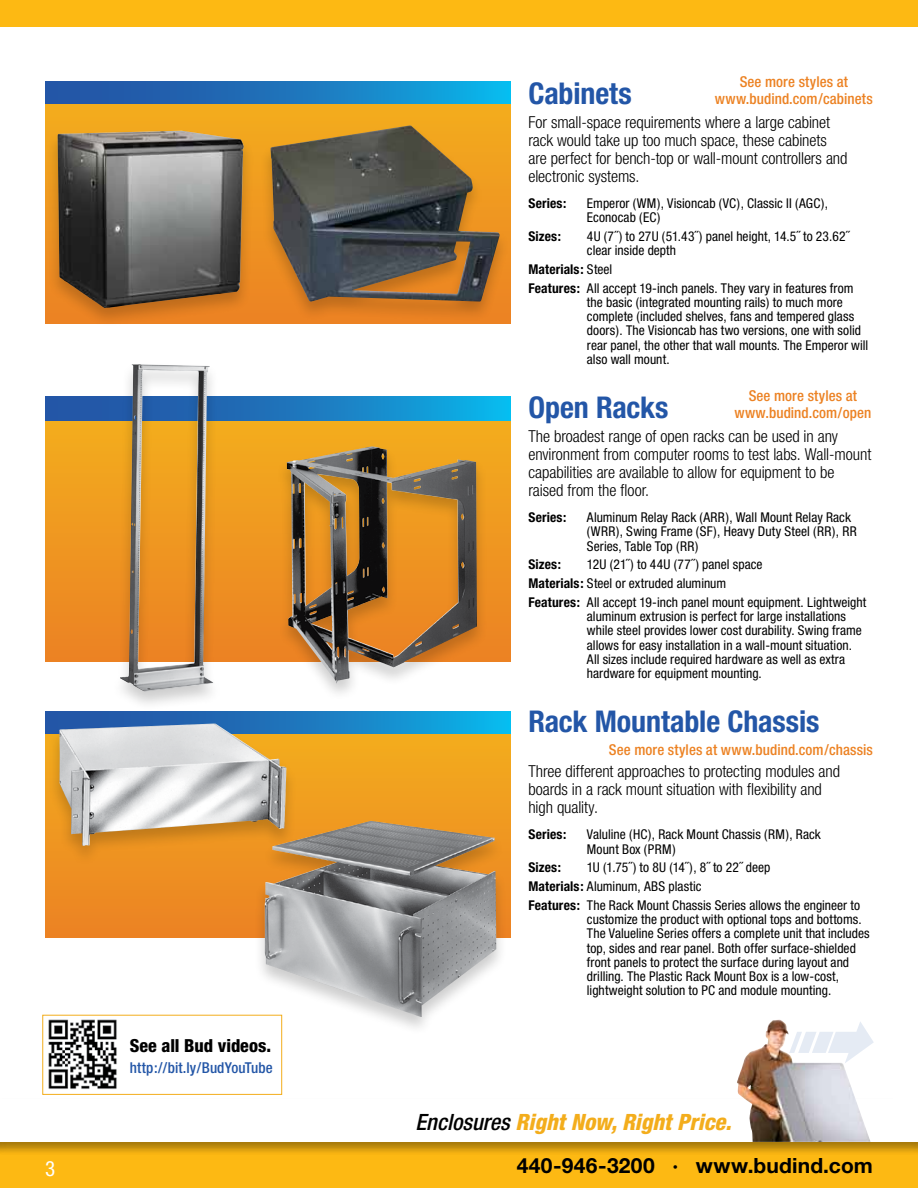
<style>
.page{position:relative;width:918px;height:1188px;background:#fff}
.page>*{position:absolute;margin:0;border:0;box-sizing:border-box;transform-origin:0 0}
.t1{font:700 condensed 30px "Helvetica Neue";letter-spacing:-.005em;color:#2356a7}
.t2{font:italic 800 condensed 22.5px "Helvetica Neue";color:#f3ad1c}
.t3{font:700 21px "Helvetica Neue";letter-spacing:.015em;color:#000}
.t4{font:condensed 21px "Helvetica Neue";color:#fff}
.t5{font:800 condensed 18px "Helvetica Neue";letter-spacing:-.005em;color:#000}
.t6{font:300 condensed 16.5px/18px "Helvetica Neue";letter-spacing:-.005em;color:#000}
.t7{font:500 condensed 15px/16.5px "Helvetica Neue";letter-spacing:.005em;color:#ec8223;text-align:center}
.t8{font:500 condensed 15px "Helvetica Neue";letter-spacing:.005em;color:#2356a7}
.t9{font:condensed 13.5px/14.2px "Helvetica Neue";letter-spacing:.005em;color:#000}
.t10{font:700 condensed 13.5px "Helvetica Neue";letter-spacing:.01em;color:#000}
.s1{font-weight:700}
.s2{font-weight:500;color:#000}
</style>
<div class="page">
<div style="left:0;top:1141px;width:918px;height:47px;background:#fdb913"></div>
<div style="left:0;top:0;width:918px;height:27px;background:#fdb913"></div>
<div style="left:0;top:1097px;width:918px;height:59px;background:#000;opacity:.2"></div>
<div style="left:0;top:1099px;width:918px;height:43px;background:#fff"></div>
<div style="left:910px;top:1097px;width:8px;height:59px;background:#000;opacity:.2"></div>
<img style="left:737px;top:1020px;width:134px;height:122px">
<svg style="left:45px;top:81px;width:465px;height:24px;background:#247cb8"></svg>
<svg style="left:45px;top:396px;width:465px;height:26px;background:#2184bf"></svg>
<svg style="left:45px;top:711px;width:465px;height:23px;background:#1884c7"></svg>
<div style="left:45px;top:734px;width:465px;height:204px;background:linear-gradient(to bottom,#f3ad1d,#ec8224)"></div>
<div style="left:45px;top:422px;width:465px;height:240px;background:linear-gradient(to bottom,#f3ac1d,#ec8224)"></div>
<div style="left:45px;top:105px;width:465px;height:219px;background:linear-gradient(to bottom,#f3ac1d,#eb8224)"></div>
<div style="left:42px;top:1015px;width:240px;height:80px;border:1px solid #f3ad1c"></div>
<img style="left:48px;top:1019px;width:69px;height:70px">
<div style="left:894px;top:1090px;width:24px;height:52px;background:#fff"></div>
<div style="left:46px;top:128px;width:209px;height:200px;background:#000;opacity:.2"></div>
<img style="left:57px;top:131px;width:187px;height:177px">
<div style="left:259px;top:123px;width:252px;height:199px;background:#000;opacity:.2"></div>
<img style="left:270px;top:125px;width:230px;height:177px">
<div style="left:275px;top:444px;width:214px;height:258px;background:#000;opacity:.2"></div>
<img style="left:287px;top:446px;width:190px;height:237px">
<div style="left:110px;top:362px;width:114px;height:349px;background:#000;opacity:.2"></div>
<img style="left:120px;top:364px;width:93px;height:327px">
<div style="left:48px;top:721px;width:250px;height:145px;background:#000;opacity:.2"></div>
<img style="left:59px;top:724px;width:228px;height:122px">
<div style="left:253px;top:819px;width:255px;height:217px;background:#000;opacity:.2"></div>
<img style="left:265px;top:821px;width:231px;height:196px">
<h3 class="t5" style="left:130px;top:1034px;width:143px">See all Bud videos.</h3>
<p class="t8" style="left:130px;top:1058px;width:144px">http://bit.ly/BudYouTube</p>
<h1 class="t1" style="left:528px;top:75px;width:105px">Cabinets</h1>
<p class="t7" style="left:715px;top:73px;width:159px">See more styles at www.budind.com/cabinets</p>
<p class="t6" style="left:528px;top:113px;width:321px">For small-space requirements where a large cabinet rack would take up too much space, these cabinets are perfect for bench-top or wall-mount controllers and electronic systems.</p>
<p class="t10" style="left:528px;top:195px;width:40px">Series:</p>
<p class="t9" style="left:587px;top:196px;width:243px">Emperor (WM), Visioncab (VC), Classic II (AGC),<br>Econocab (EC)</p>
<p class="t10" style="left:528px;top:228px;width:34px">Sizes:</p>
<p class="t9" style="left:587px;top:229px;width:264px">4U (7˝) to 27U (51.43˝) panel height, 14.5˝ to 23.62˝ clear inside depth</p>
<p class="t9" style="left:528px;top:260px;width:327px;line-height:18.8px"><span class="s1">Materials:</span> Steel<br><span class="s1">Features:</span> All accept 19-inch panels. They vary in features from</p>
<p class="t9" style="left:587px;top:295px;width:283px">the basic (integrated mounting rails) to much more complete (included shelves, fans and tempered glass doors). The Visioncab has two versions, one with solid rear panel, the other that wall mounts. The Emperor will also wall mount.</p>
<h1 class="t1" style="left:528px;top:389px;width:142px">Open Racks</h1>
<p class="t7" style="left:734px;top:387px;width:138px">See more styles at www.budind.com/open</p>
<p class="t6" style="left:528px;top:427px;width:344px">The broadest range of open racks can be used in any environment from computer rooms to test labs. Wall-mount capabilities are available to allow for equipment to be raised from the floor.</p>
<p class="t10" style="left:528px;top:509px;width:40px">Series:</p>
<p class="t9" style="left:587px;top:510px;width:271px">Aluminum Relay Rack (ARR), Wall Mount Relay Rack (WRR), Swing Frame (SF), Heavy Duty Steel (RR), RR<br>Series, Table Top (RR)</p>
<p class="t10" style="left:528px;top:556px;width:34px">Sizes:</p>
<p class="t9" style="left:528px;top:555px;width:339px;line-height:18.8px;text-indent:58px">12U (21˝) to 44U (77˝) panel space<br><span class="s1">Materials:</span> Steel or extruded aluminum<br><span class="s1">Features:</span> All accept 19-inch panel mount equipment. Lightweight</p>
<p class="t9" style="left:587px;top:609px;width:276px">aluminum extrusion is perfect for large installations while steel provides lower cost durability. Swing frame allows for easy installation in a wall-mount situation.<br>All sizes include required hardware as well as extra hardware for equipment mounting.</p>
<h1 class="t1" style="left:528px;top:703px;width:293px">Rack Mountable Chassis</h1>
<p class="t7" style="left:609px;top:741px;width:266px">See more styles at www.budind.com/chassis</p>
<p class="t6" style="left:528px;top:762px;width:313px">Three different approaches to protecting modules and boards in a rack mount situation with flexibility and high quality.</p>
<p class="t10" style="left:528px;top:826px;width:40px">Series:</p>
<p class="t9" style="left:587px;top:827px;width:236px">Valuline (HC), Rack Mount Chassis (RM), Rack<br>Mount Box (PRM)</p>
<p class="t10" style="left:528px;top:859px;width:34px">Sizes:</p>
<p class="t9" style="left:528px;top:858px;width:333px;line-height:18.8px;text-indent:58px">1U (1.75˝) to 8U (14˝), 8˝ to 22˝ deep<br><span class="s1">Materials:</span> Aluminum, ABS plastic<br><span class="s1">Features:</span> The Rack Mount Chassis Series allows the engineer to</p>
<p class="t9" style="left:587px;top:912px;width:284px">customize the product with optional tops and bottoms.<br>The Valueline Series offers a complete unit that includes top, sides and rear panel. Both offer surface-shielded front panels to protect the surface during layout and drilling. The Plastic Rack Mount Box is a low-cost, lightweight solution to PC and module mounting.</p>
<h2 class="t2" style="left:415px;top:1108px;width:317px"><span class="s2">Enclosures</span> Right Now, Right Price.</h2>
<h3 class="t4" style="left:45px;top:1156px;width:12px">3</h3>
<h3 class="t3" style="left:517px;top:1152px;width:358px">440-946-3200 · www.budind.com</h3>
</div>
